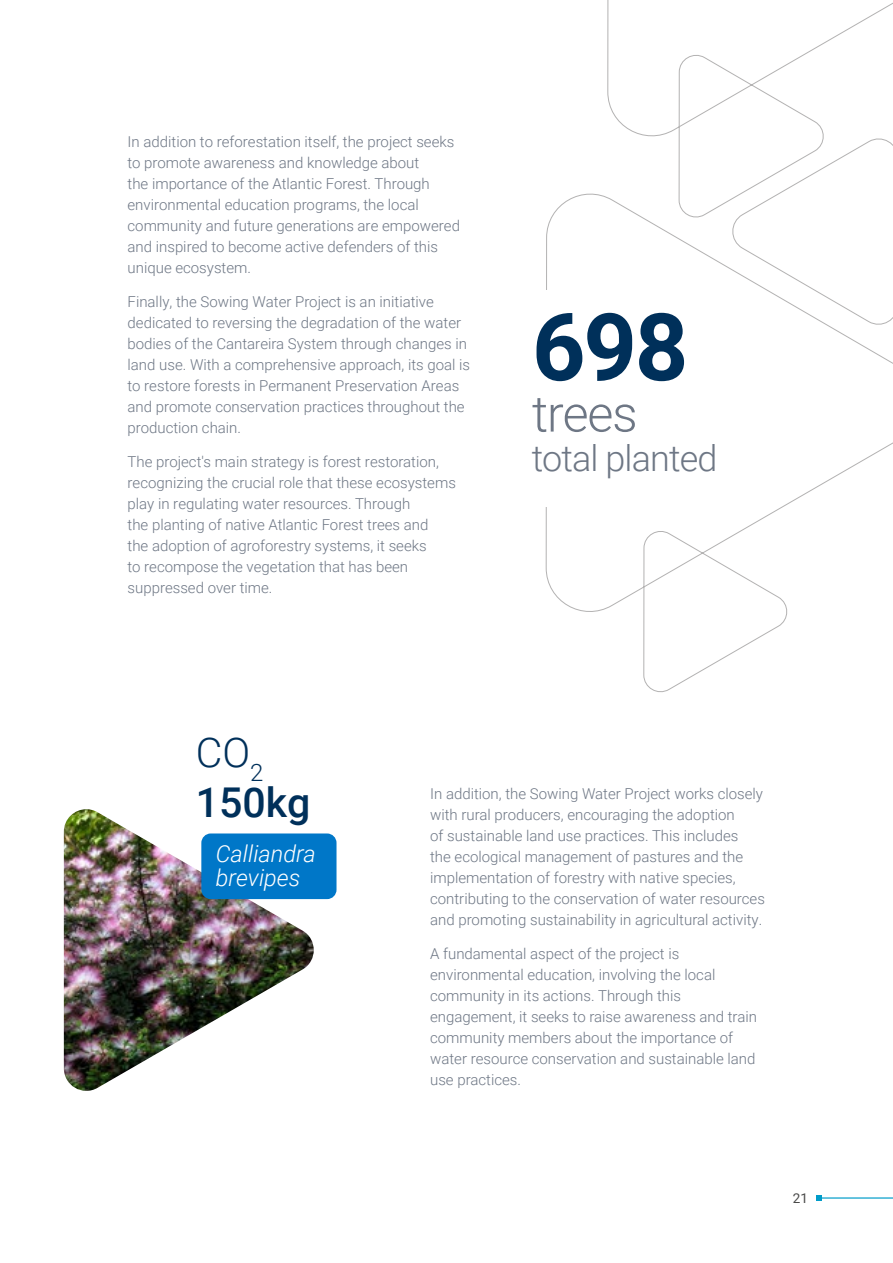
<style>
.page{position:relative;width:893px;height:1263px;background:#fff}
.page>*{position:absolute;margin:0;border:0;box-sizing:border-box;transform-origin:0 0}
.t1{font:700 93.6px "Roboto";color:#00305a}
.t2{font:300 50.4px "Roboto";letter-spacing:-.025em;color:#6e7785}
.t3{font:500 41.1px/49.3px "Roboto";color:#00305a}
.t4{font:300 36px "Roboto";letter-spacing:-.025em;color:#6e7785}
.t5{font:italic 300 23.4px/23.4px "Roboto";color:#fff}
.t6{font:300 15px/21px "Roboto";color:#6e7785}
.t7{font:13.5px "Roboto";color:#4a4a49}
.s1{font-weight:300}
</style>
<div class="page">
<img style="left:64px;top:809px;width:253px;height:282px">
<div style="left:201px;top:833px;width:135px;height:66px;background:#0077c8;border-radius:9px"></div>
<svg style="left:545px;top:193px;width:348px;height:1008px"></svg>
<div style="left:498px;top:291px;width:60px;height:216px;background:#fff"></div>
<svg style="left:607px;top:0;width:286px;height:222px"></svg>
<p class="t6" style="left:128px;top:131px;width:334px">In addition to reforestation itself, the project seeks to promote awareness and knowledge about<br>the importance of the Atlantic Forest. Through environmental education programs, the local community and future generations are empowered and inspired to become active defenders of this unique ecosystem.</p>
<p class="t6" style="left:128px;top:290px;width:344px">Finally, the Sowing Water Project is an initiative dedicated to reversing the degradation of the water bodies of the Cantareira System through changes in land use. With a comprehensive approach, its goal is to restore forests in Permanent Preservation Areas and promote conservation practices throughout the production chain.</p>
<p class="t6" style="left:128px;top:450px;width:330px">The project's main strategy is forest restoration, recognizing the crucial role that these ecosystems play in regulating water resources. Through<br>the planting of native Atlantic Forest trees and<br>the adoption of agroforestry systems, it seeks<br>to recompose the vegetation that has been suppressed over time.</p>
<h1 class="t1" style="left:532px;top:281px;width:158px">698</h1>
<h2 class="t2" style="left:532px;top:378px;width:107px">trees</h2>
<h3 class="t4" style="left:532px;top:432px;width:187px">total planted</h3>
<h3 class="t3" style="left:196px;top:726px;width:116px"><span class="s1">CO</span><sub>2<br></sub>150kg</h3>
<h3 class="t5" style="left:216px;top:841px;width:102px">Calliandra brevipes</h3>
<p class="t6" style="left:430px;top:782px;width:336px">In addition, the Sowing Water Project works closely with rural producers, encouraging the adoption<br>of sustainable land use practices. This includes<br>the ecological management of pastures and the implementation of forestry with native species, contributing to the conservation of water resources and promoting sustainability in agricultural activity.</p>
<p class="t6" style="left:430px;top:942px;width:328px">A fundamental aspect of the project is environmental education, involving the local community in its actions. Through this engagement, it seeks to raise awareness and train community members about the importance of water resource conservation and sustainable land use practices.</p>
<p class="t7" style="left:793px;top:1189px;width:17px">21</p>
</div>
